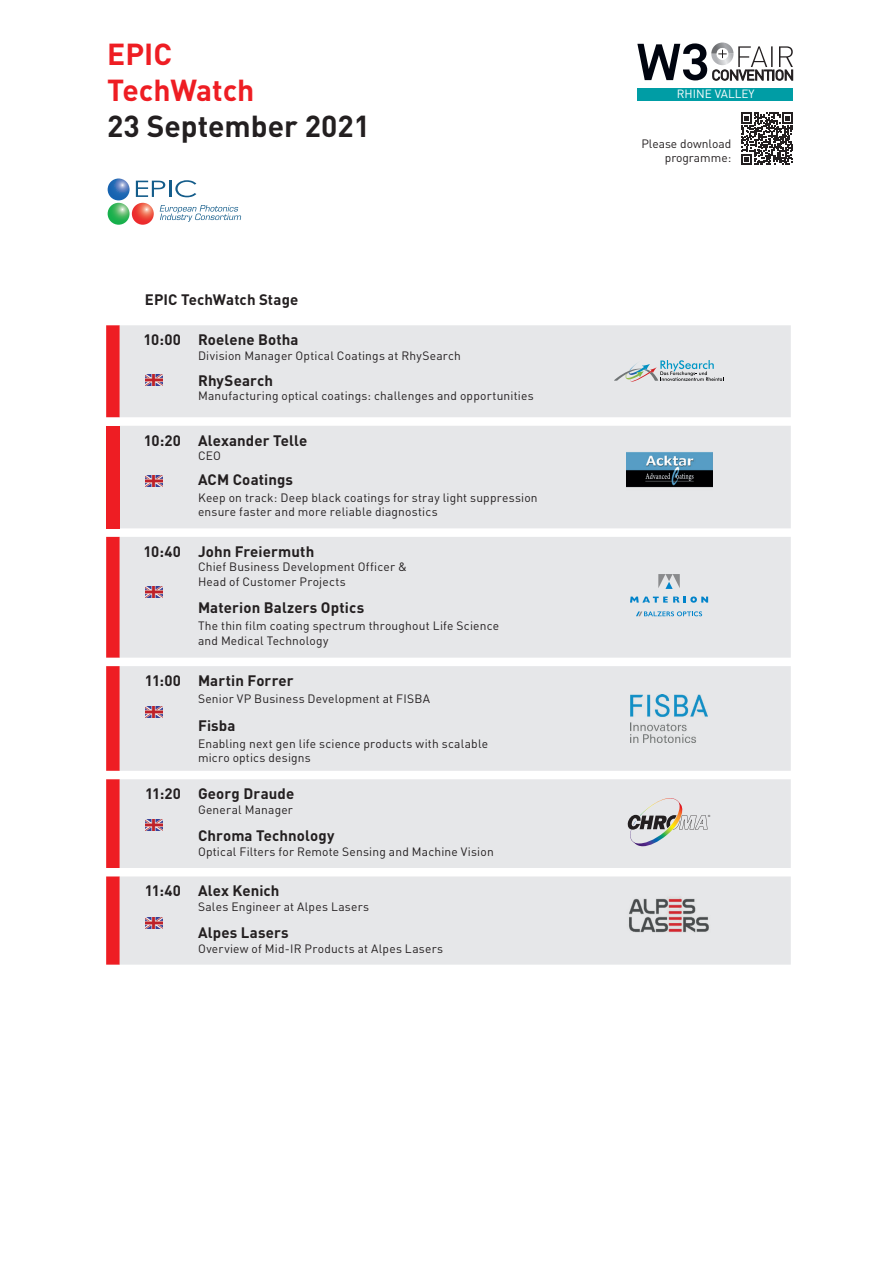
<style>
.page{position:relative;width:893px;height:1263px;background:#fff}
.page>*{position:absolute;margin:0;border:0;box-sizing:border-box;transform-origin:0 0}
.t1{font:700 30px "DINOT";color:#231f20}
.t2{font:700 30px/36px "DINOT";color:#ee1d23}
.t3{font:700 15px "DINOT";letter-spacing:.01em;color:#231f20}
.t4{font:12px/14.4px "DINOT";letter-spacing:.015em;color:#231f20}
.t5{font:11.85px "DINOT";color:#fff}
.t6{font:2.85px "Arial";color:#231f20}
</style>
<div class="page">
<div style="left:638px;top:88px;width:155px;height:13px;background:#009da5"></div>
<svg style="left:637px;top:43px;width:156px;height:37px"></svg>
<svg style="left:106px;top:325px;width:14px;height:640px;background:#ef363c"></svg>
<svg style="left:120px;top:325px;width:671px;height:640px;background:#e7e8ea"></svg>
<div style="left:106px;top:426px;width:14px;height:102px;background:#ee1d23"></div>
<img style="left:145px;top:375px;width:17px;height:11px">
<svg style="left:613px;top:359px;width:112px;height:23px;background:#c2cdd2"></svg>
<img style="left:145px;top:475px;width:17px;height:11px">
<img style="left:626px;top:447px;width:86px;height:46px">
<img style="left:145px;top:586px;width:17px;height:11px">
<svg style="left:658px;top:574px;width:22px;height:15px"></svg>
<svg style="left:630px;top:596px;width:78px;height:7px"></svg>
<svg style="left:636px;top:611px;width:66px;height:5px"></svg>
<img style="left:145px;top:707px;width:17px;height:11px">
<img style="left:630px;top:694px;width:78px;height:48px">
<img style="left:145px;top:820px;width:17px;height:11px">
<svg style="left:628px;top:796px;width:79px;height:50px;background:#c8c8c7"></svg>
<img style="left:145px;top:917px;width:17px;height:11px">
<img style="left:622px;top:884px;width:94px;height:63px">
<svg style="left:741px;top:113px;width:52px;height:52px"></svg>
<svg style="left:136px;top:180px;width:60px;height:17px"></svg>
<svg style="left:160px;top:205px;width:81px;height:17px"></svg>
<svg style="left:108px;top:178px;width:22px;height:22px"></svg>
<svg style="left:132px;top:203px;width:22px;height:22px"></svg>
<svg style="left:108px;top:203px;width:22px;height:22px"></svg>
<h1 class="t2" style="left:107px;top:34px;width:149px">EPIC<br>TechWatch</h1>
<h1 class="t1" style="left:107px;top:103px;width:264px">23 September 2021</h1>
<p class="t3" style="left:145px;top:288px;width:155px">EPIC TechWatch Stage</p>
<p class="t3" style="left:144px;top:328px;width:157px">10:00 Roelene Botha</p>
<p class="t4" style="left:198px;top:347px;width:264px">Division Manager Optical Coatings at RhySearch</p>
<p class="t3" style="left:198px;top:368px;width:77px">RhySearch</p>
<p class="t4" style="left:198px;top:387px;width:337px">Manufacturing optical coatings: challenges and opportunities</p>
<p class="t3" style="left:144px;top:429px;width:165px">10:20 Alexander Telle</p>
<p class="t4" style="left:198px;top:448px;width:24px">CEO</p>
<p class="t3" style="left:198px;top:468px;width:97px">ACM Coatings</p>
<p class="t4" style="left:198px;top:489px;width:341px">Keep on track: Deep black coatings for stray light suppression ensure faster and more reliable diagnostics</p>
<p class="t3" style="left:144px;top:540px;width:172px">10:40 John Freiermuth</p>
<p class="t4" style="left:198px;top:559px;width:210px">Chief Business Development Officer &amp;<br>Head of Customer Projects</p>
<p class="t3" style="left:198px;top:596px;width:168px">Materion Balzers Optics</p>
<p class="t4" style="left:198px;top:617px;width:303px">The thin film coating spectrum throughout Life Science and Medical Technology</p>
<p class="t3" style="left:145px;top:669px;width:150px">11:00 Martin Forrer</p>
<p class="t4" style="left:198px;top:690px;width:234px">Senior VP Business Development at FISBA</p>
<p class="t3" style="left:198px;top:713px;width:39px">Fisba</p>
<p class="t4" style="left:198px;top:735px;width:292px">Enabling next gen life science products with scalable micro optics designs</p>
<p class="t3" style="left:145px;top:782px;width:151px">11:20 Georg Draude</p>
<p class="t4" style="left:198px;top:801px;width:96px">General Manager</p>
<p class="t3" style="left:198px;top:824px;width:138px">Chroma Technology</p>
<p class="t4" style="left:198px;top:843px;width:297px">Optical Filters for Remote Sensing and Machine Vision</p>
<p class="t3" style="left:145px;top:879px;width:136px">11:40 Alex Kenich</p>
<p class="t4" style="left:198px;top:898px;width:173px">Sales Engineer at Alpes Lasers</p>
<p class="t3" style="left:198px;top:921px;width:92px">Alpes Lasers</p>
<p class="t4" style="left:198px;top:940px;width:247px">Overview of Mid-IR Products at Alpes Lasers</p>
<p class="t5" style="left:677px;top:85px;width:79px">RHINE VALLEY</p>
<p class="t4" style="left:641px;top:135px;width:91px;text-align:right">Please download programme:</p>
<p class="t6" style="left:708px;top:814px;width:4px">®</p>
</div>
